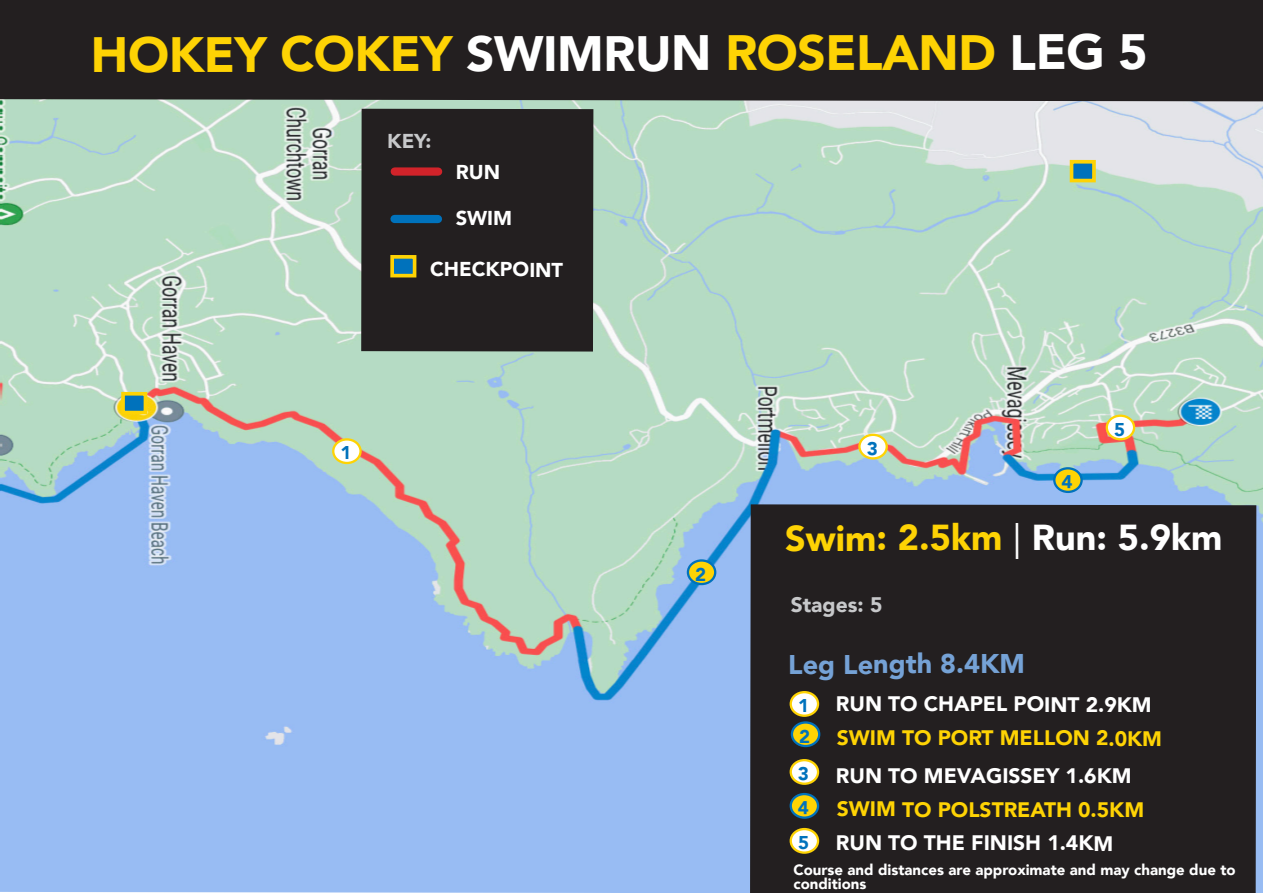
<style>
.page{position:relative;width:1263px;height:893px;background:#fff}
.page>*{position:absolute;margin:0;border:0;box-sizing:border-box;transform-origin:0 0}
.t1{font:900 49.5px "Avenir";letter-spacing:-.015em;color:#fed304}
.t2{font:900 36px "Avenir";letter-spacing:-.005em;color:#fed304}
.t3{font:900 27px "Avenir";letter-spacing:-.005em;color:#75a2d6}
.t4{font:900 21px "Avenir";letter-spacing:-.005em;color:#fff}
.t5{font:900 21px "Avenir";letter-spacing:-.005em;color:#fed304}
.t6{font:900 21px "Avenir";letter-spacing:-.005em;color:#c7c8ca}
.t7{font:900 20.1px "Avenir";letter-spacing:-.005em;color:#fff}
.t8{font:900 20.1px "Avenir";color:#c7c8ca}
.t9{font:900 18.45px "Avenir";color:#0072bc}
.t10{font:900 15px/14.1px "Avenir";letter-spacing:-.005em;color:#fff}
.s1{color:#fff}
.s2{font-weight:400;color:#fff}
</style>
<div class="page">
<img style="left:0;top:101px;width:1263px;height:792px">
<div style="left:0;top:0;width:1263px;height:101px;background:#231f20"></div>
<div style="left:750px;top:504px;width:506px;height:389px;background:#231f20"></div>
<div style="left:361px;top:109px;width:232px;height:243px;background:#231f20"></div>
<div style="left:392px;top:257px;width:23px;height:19px;background:#0072bc"></div>
<div style="left:390px;top:255px;width:26px;height:22px;border:4px solid #fed304"></div>
<div style="left:394px;top:215px;width:44px;height:8px;background:#0072bc"></div>
<div style="left:395px;top:167px;width:43px;height:9px;background:#d1232a"></div>
<div style="left:1071px;top:162px;width:23px;height:19px;background:#0072bc"></div>
<div style="left:1070px;top:160px;width:26px;height:22px;border:4px solid #fed304"></div>
<div style="left:792px;top:722px;width:27px;height:24px;background:#fed304;border-radius:50%"></div>
<div style="left:791px;top:721px;width:29px;height:26px;border:2px solid #0072bc;border-radius:50%"></div>
<div style="left:791px;top:692px;width:27px;height:24px;background:#fff;border-radius:50%"></div>
<div style="left:789px;top:691px;width:30px;height:26px;border:2px solid #fed304;border-radius:50%"></div>
<svg style="left:333px;top:439px;width:28px;height:24px"></svg>
<div style="left:332px;top:438px;width:30px;height:26px;border:2px solid #fed304;border-radius:50%"></div>
<div style="left:688px;top:560px;width:27px;height:24px;background:#fed304;border-radius:50%"></div>
<div style="left:687px;top:559px;width:29px;height:26px;border:2px solid #0072bc;border-radius:50%"></div>
<div style="left:123px;top:394px;width:22px;height:19px;background:#0072bc"></div>
<div style="left:121px;top:392px;width:26px;height:22px;border:4px solid #fed304"></div>
<svg style="left:791px;top:760px;width:27px;height:24px"></svg>
<div style="left:789px;top:759px;width:30px;height:26px;border:2px solid #fed304;border-radius:50%"></div>
<svg style="left:791px;top:794px;width:27px;height:24px"></svg>
<div style="left:789px;top:793px;width:30px;height:26px;border:2px solid #0072bc;border-radius:50%"></div>
<div style="left:791px;top:829px;width:27px;height:24px;background:#fff;border-radius:50%"></div>
<div style="left:789px;top:828px;width:30px;height:26px;border:2px solid #fed304;border-radius:50%"></div>
<svg style="left:859px;top:435px;width:28px;height:23px"></svg>
<div style="left:858px;top:434px;width:30px;height:26px;border:2px solid #fed304;border-radius:50%"></div>
<svg style="left:1054px;top:468px;width:28px;height:24px"></svg>
<div style="left:1053px;top:467px;width:30px;height:26px;border:2px solid #0072bc;border-radius:50%"></div>
<div style="left:1107px;top:416px;width:27px;height:23px;background:#fff;border-radius:50%"></div>
<div style="left:1106px;top:415px;width:29px;height:25px;border:2px solid #fed304;border-radius:50%"></div>
<svg style="left:798px;top:767px;width:10px;height:13px"></svg>
<svg style="left:798px;top:801px;width:11px;height:13px"></svg>
<svg style="left:867px;top:441px;width:10px;height:14px"></svg>
<svg style="left:1062px;top:475px;width:10px;height:13px"></svg>
<p class="t1" style="left:91px;top:11px;width:1058px">HOKEY COKEY <span class="s1">SWIMRUN</span> ROSELAND <span class="s1">LEG 5</span></p>
<p class="t8" style="left:387px;top:124px;width:46px">KEY:</p>
<p class="t7" style="left:456px;top:155px;width:46px">RUN</p>
<p class="t7" style="left:456px;top:201px;width:58px">SWIM</p>
<p class="t9" style="left:341px;top:437px;width:13px">1</p>
<p class="t7" style="left:430px;top:252px;width:135px">CHECKPOINT</p>
<p class="t9" style="left:695px;top:558px;width:13px">2</p>
<p class="t9" style="left:1114px;top:413px;width:12px">5</p>
<p class="t2" style="left:785px;top:507px;width:439px">Swim: 2.5km <span class="s2">|</span> <span class="s1">Run: 5.9km</span></p>
<p class="t6" style="left:791px;top:587px;width:93px">Stages: 5</p>
<p class="t3" style="left:788px;top:641px;width:239px">Leg Length 8.4KM</p>
<p class="t9" style="left:798px;top:690px;width:13px">1</p>
<p class="t9" style="left:799px;top:720px;width:13px">2</p>
<p class="t4" style="left:836px;top:686px;width:317px">RUN TO CHAPEL POINT 2.9KM</p>
<p class="t5" style="left:837px;top:720px;width:327px">SWIM TO PORT MELLON 2.0KM</p>
<p class="t4" style="left:836px;top:757px;width:297px">RUN TO MEVAGISSEY 1.6KM</p>
<p class="t5" style="left:837px;top:791px;width:309px">SWIM TO POLSTREATH 0.5KM</p>
<p class="t9" style="left:798px;top:827px;width:12px">5</p>
<p class="t4" style="left:836px;top:825px;width:279px">RUN TO THE FINISH 1.4KM</p>
<p class="t10" style="left:793px;top:862px;width:444px">Course and distances are approximate and may change due to conditions</p>
</div>
